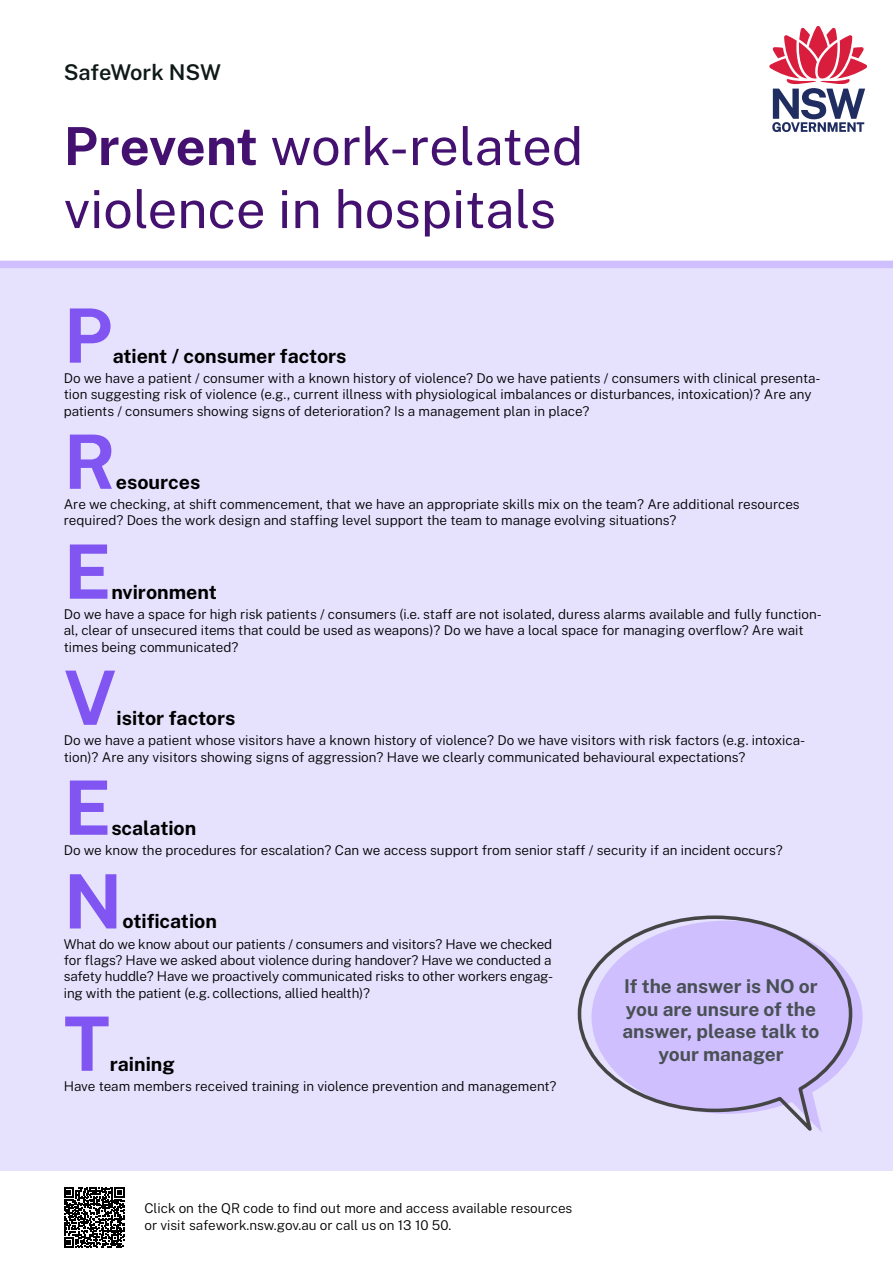
<style>
.page{position:relative;width:893px;height:1263px;background:#fff}
.page>*{position:absolute;margin:0;border:0;box-sizing:border-box;transform-origin:0 0}
._1_body{font:700 75px "Public Sans";color:#8055f1}
._1_Header{font:52.5px/63px "Public Sans";color:#441170}
.Descriptor{font:600 21.75px "Public Sans";letter-spacing:-.005em;color:#0f1a18}
._1_body-2{font:700 19.5px "Public Sans";color:#000}
.Bubble{font:700 19.05px/22.8px "Public Sans";color:#495054;text-align:center}
._1_body-3{font:300 13.5px/16.2px "Public Sans";color:#000}
.QR_Footer{font:300 13.5px/16.2px "Public Sans";color:#000}
.s1{font-weight:700}
</style>
<div class="page">
<div style="left:0;top:264px;width:893px;height:999px;background:#e6e1fd"></div>
<svg style="left:769px;top:26px;width:98px;height:106px"></svg>
<div style="left:0;top:261px;width:893px;height:7px;background:#cfbfff"></div>
<svg style="left:854px;top:984px;width:9px;height:67px"></svg>
<svg style="left:577px;top:915px;width:277px;height:217px"></svg>
<div style="left:0;top:1171px;width:893px;height:92px;background:#fff"></div>
<svg style="left:64px;top:1187px;width:61px;height:61px"></svg>
<p class="Descriptor" style="left:64px;top:55px;width:159px">SafeWork NSW</p>
<p class="_1_Header" style="left:64px;top:111px;width:521px"><span class="s1">Prevent</span> work-related violence in hospitals</p>
<p class="_1_body" style="left:64px;top:279px;width:50px">P</p>
<p class="_1_body-2" style="left:113px;top:341px;width:235px">atient / consumer factors</p>
<p class="_1_body-3" style="left:64px;top:369px;width:758px">Do we have a patient / consumer with a known history of violence? Do we have patients / consumers with clinical presenta&shy;tion suggesting risk of violence (e.g., current illness with physiological imbalances or disturbances, intoxication)? Are any patients / consumers showing signs of deterioration? Is a management plan in place?</p>
<p class="_1_body" style="left:64px;top:405px;width:54px">R</p>
<p class="_1_body-2" style="left:116px;top:467px;width:86px">esources</p>
<p class="_1_body-3" style="left:64px;top:495px;width:737px">Are we checking, at shift commencement, that we have an appropriate skills mix on the team? Are additional resources required? Does the work design and staffing level support the team to manage evolving situations?</p>
<p class="_1_body" style="left:64px;top:515px;width:49px">E</p>
<p class="_1_body-2" style="left:111px;top:577px;width:107px">nvironment</p>
<p class="_1_body-3" style="left:64px;top:605px;width:760px">Do we have a space for high risk patients / consumers (i.e. staff are not isolated, duress alarms available and fully function&shy;al, clear of unsecured items that could be used as weapons)? Do we have a local space for managing overflow? Are wait times being communicated?</p>
<p class="_1_body" style="left:64px;top:641px;width:54px">V</p>
<p class="_1_body-2" style="left:117px;top:703px;width:120px">isitor factors</p>
<p class="_1_body-3" style="left:64px;top:731px;width:743px">Do we have a patient whose visitors have a known history of violence? Do we have visitors with risk factors (e.g. intoxica&shy;tion)? Are any visitors showing signs of aggression? Have we clearly communicated behavioural expectations?</p>
<p class="_1_body" style="left:64px;top:751px;width:49px">E</p>
<p class="_1_body-2" style="left:111px;top:813px;width:87px">scalation</p>
<p class="_1_body-3" style="left:64px;top:841px;width:720px">Do we know the procedures for escalation? Can we access support from senior staff / security if an incident occurs?</p>
<p class="_1_body" style="left:64px;top:844px;width:60px">N</p>
<p class="_1_body-2" style="left:122px;top:907px;width:96px">otification</p>
<p class="_1_body-3" style="left:64px;top:935px;width:491px;text-align:justify">What do we know about our patients / consumers and visitors? Have we checked for flags? Have we asked about violence during handover? Have we conducted a safety huddle? Have we proactively communicated risks to other workers engag&shy;ing with the patient (e.g. collections, allied health)?</p>
<p class="_1_body" style="left:64px;top:987px;width:48px">T</p>
<p class="Bubble" style="left:622px;top:973px;width:198px">If the answer is NO or you are unsure of the answer, please talk to your manager</p>
<p class="_1_body-2" style="left:110px;top:1049px;width:66px">raining</p>
<p class="_1_body-3" style="left:64px;top:1077px;width:494px">Have team members received training in violence prevention and management?</p>
<p class="QR_Footer" style="left:144px;top:1199px;width:429px">Click on the QR code to find out more and access available resources or visit safework.nsw.gov.au or call us on 13 10 50.</p>
</div>
